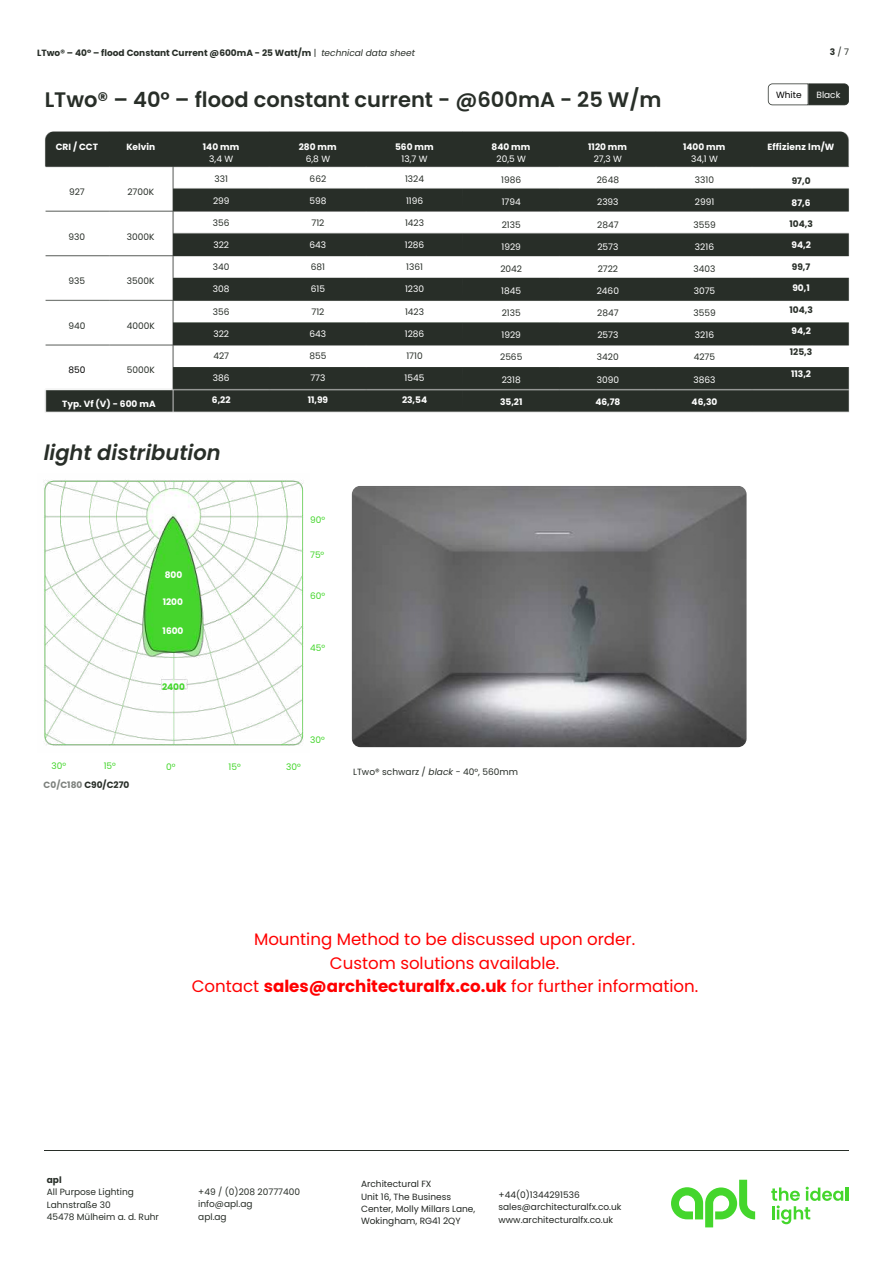
<style>
.page{position:relative;width:894px;height:1264px;background:#fff}
.page>*{position:absolute;margin:0;border:0;box-sizing:border-box;transform-origin:0 0}
.t1{font:600 21px "Poppins";color:#282e28}
.t2{font:italic 600 21px "Poppins";color:#282e28}
.t3{font:16.65px/23.1px "Poppins";color:#f00;text-align:center}
.t4{font:9px/12.6px "Poppins";color:#282e28}
.t5{font:9px "Poppins";color:#fff}
.t6{font:9px/12.3px "Poppins";color:#222622}
.t7{font:700 9px "Poppins";color:#fff}
.t8{font:700 9px/18.3px "Poppins";color:#282e28}
.t9{font:9px "Poppins";color:#44d62c}
.t10{font:700 9px "Poppins";letter-spacing:.02em;color:#fff}
.t11{font:9px "Poppins";color:#000}
.t12{font:700 9px "Poppins";color:#44d62c}
.s1{font-weight:400}
.s2{font-weight:400;font-style:italic}
.s3{font-weight:400;color:#44d62c}
.s4{color:#7e827e}
.s5{font-style:italic}
.s6{font-weight:700}
</style>
<div class="page">
<svg style="left:671px;top:1179px;width:84px;height:48px"></svg>
<hr style="left:45px;top:1150px;width:803px;height:1px;background:#282e28">
<svg style="left:771px;top:1186px;width:76px;height:38px"></svg>
<img style="left:352px;top:486px;width:393px;height:261px;border-radius:8px">
<img style="left:43px;top:479px;width:261px;height:267px">
<svg style="left:767px;top:83px;width:81px;height:22px"></svg>
<img style="left:45px;top:131px;width:805px;height:282px">
<p class="t8" style="left:37px;top:44px;width:379px">LTwo® – 40° – flood Constant Current @600mA - 25 Watt/m <span class="s1">|</span> <span class="s2">technical data sheet</span></p>
<h1 class="t1" style="left:45px;top:87px;width:618px">LTwo® – 40° – flood constant current - @600mA - 25 W/m</h1>
<p class="t7" style="left:56px;top:141px;width:44px">CRI / CCT</p>
<p class="t4" style="left:69px;top:186px;width:17px">927</p>
<p class="t4" style="left:69px;top:230px;width:18px">930</p>
<p class="t4" style="left:69px;top:275px;width:18px">935</p>
<p class="t4" style="left:68px;top:319px;width:18px">940</p>
<p class="t11" style="left:68px;top:365px;width:18px">850</p>
<p class="t7" style="left:126px;top:141px;width:30px">Kelvin</p>
<p class="t4" style="left:127px;top:186px;width:28px">2700K</p>
<p class="t4" style="left:127px;top:230px;width:29px">3000K</p>
<p class="t4" style="left:127px;top:275px;width:29px">3500K</p>
<p class="t4" style="left:127px;top:319px;width:30px">4000K</p>
<p class="t4" style="left:127px;top:364px;width:29px">5000K</p>
<p class="t7" style="left:62px;top:398px;width:95px">Typ. Vf (V) - 600 mA</p>
<p class="t7" style="left:203px;top:141px;width:38px">140 mm</p>
<p class="t5" style="left:209px;top:154px;width:25px">3,4 W</p>
<p class="t4" style="left:214px;top:172px;width:15px">331</p>
<p class="t5" style="left:213px;top:195px;width:18px">299</p>
<p class="t4" style="left:213px;top:216px;width:18px">356</p>
<p class="t5" style="left:213px;top:240px;width:17px">322</p>
<p class="t4" style="left:213px;top:261px;width:18px">340</p>
<p class="t5" style="left:213px;top:284px;width:18px">308</p>
<p class="t4" style="left:213px;top:305px;width:18px">356</p>
<p class="t5" style="left:213px;top:328px;width:17px">322</p>
<p class="t4" style="left:213px;top:349px;width:17px">427</p>
<p class="t5" style="left:213px;top:372px;width:18px">386</p>
<p class="t7" style="left:212px;top:394px;width:20px">6,22</p>
<h1 class="t2" style="left:44px;top:441px;width:178px">light distribution</h1>
<p class="t7" style="left:165px;top:569px;width:19px">800</p>
<p class="t7" style="left:163px;top:597px;width:22px">1200</p>
<p class="t7" style="left:163px;top:626px;width:22px">1600</p>
<p class="t9" style="left:52px;top:761px;width:16px">30°</p>
<p class="t8" style="left:44px;top:757px;width:87px;text-indent:60px"><span class="s3">15°<br></span><span class="s4">C0/C180</span> C90/C270</p>
<p class="t12" style="left:162px;top:682px;width:24px">2400</p>
<p class="t9" style="left:166px;top:761px;width:11px">0°</p>
<p class="t9" style="left:228px;top:761px;width:14px">15°</p>
<p class="t7" style="left:299px;top:141px;width:39px">280 mm</p>
<p class="t5" style="left:305px;top:154px;width:26px">6,8 W</p>
<p class="t4" style="left:309px;top:172px;width:18px">662</p>
<p class="t5" style="left:309px;top:195px;width:19px">598</p>
<p class="t4" style="left:311px;top:216px;width:14px">712</p>
<p class="t5" style="left:309px;top:240px;width:18px">643</p>
<p class="t4" style="left:311px;top:261px;width:16px">681</p>
<p class="t5" style="left:311px;top:284px;width:16px">615</p>
<p class="t4" style="left:311px;top:305px;width:14px">712</p>
<p class="t5" style="left:309px;top:328px;width:18px">643</p>
<p class="t4" style="left:309px;top:349px;width:18px">855</p>
<p class="t5" style="left:310px;top:372px;width:17px">773</p>
<p class="t7" style="left:307px;top:394px;width:22px">11,99</p>
<p class="t7" style="left:395px;top:141px;width:40px">560 mm</p>
<p class="t5" style="left:401px;top:154px;width:28px">13,7 W</p>
<p class="t4" style="left:405px;top:172px;width:21px">1324</p>
<p class="t5" style="left:406px;top:195px;width:19px">1196</p>
<p class="t4" style="left:405px;top:216px;width:21px">1423</p>
<p class="t5" style="left:405px;top:240px;width:21px">1286</p>
<p class="t4" style="left:406px;top:261px;width:18px">1361</p>
<p class="t5" style="left:405px;top:284px;width:21px">1230</p>
<p class="t4" style="left:405px;top:305px;width:21px">1423</p>
<p class="t5" style="left:405px;top:328px;width:21px">1286</p>
<p class="t4" style="left:406px;top:349px;width:18px">1710</p>
<p class="t5" style="left:404px;top:372px;width:21px">1545</p>
<p class="t7" style="left:402px;top:394px;width:27px">23,54</p>
<p class="t7" style="left:491px;top:141px;width:40px">840 mm</p>
<p class="t5" style="left:496px;top:154px;width:31px">20,5 W</p>
<p class="t4" style="left:501px;top:174px;width:21px">1986</p>
<p class="t5" style="left:501px;top:197px;width:21px">1794</p>
<p class="t4" style="left:501px;top:218px;width:21px">2135</p>
<p class="t5" style="left:501px;top:241px;width:21px">1929</p>
<p class="t4" style="left:500px;top:262px;width:23px">2042</p>
<p class="t5" style="left:501px;top:285px;width:21px">1845</p>
<p class="t4" style="left:501px;top:307px;width:21px">2135</p>
<p class="t5" style="left:501px;top:330px;width:21px">1929</p>
<p class="t4" style="left:500px;top:351px;width:24px">2565</p>
<p class="t5" style="left:501px;top:374px;width:21px">2318</p>
<p class="t7" style="left:500px;top:396px;width:24px">35,21</p>
<p class="t9" style="left:310px;top:515px;width:17px">90°</p>
<p class="t9" style="left:310px;top:549px;width:16px">75°</p>
<p class="t9" style="left:310px;top:590px;width:17px">60°</p>
<p class="t9" style="left:310px;top:643px;width:17px">45°</p>
<p class="t9" style="left:286px;top:761px;width:16px">30°</p>
<p class="t9" style="left:310px;top:734px;width:16px">30°</p>
<p class="t4" style="left:353px;top:765px;width:166px">LTwo® schwarz / <span class="s5">black</span> - 40°, 560mm</p>
<p class="t7" style="left:588px;top:141px;width:40px">1120 mm</p>
<p class="t5" style="left:593px;top:154px;width:30px">27,3 W</p>
<p class="t4" style="left:596px;top:174px;width:24px">2648</p>
<p class="t5" style="left:597px;top:197px;width:23px">2393</p>
<p class="t4" style="left:597px;top:218px;width:23px">2847</p>
<p class="t5" style="left:597px;top:241px;width:23px">2573</p>
<p class="t4" style="left:597px;top:262px;width:22px">2722</p>
<p class="t5" style="left:596px;top:285px;width:24px">2460</p>
<p class="t4" style="left:597px;top:307px;width:23px">2847</p>
<p class="t5" style="left:597px;top:330px;width:23px">2573</p>
<p class="t4" style="left:596px;top:351px;width:23px">3420</p>
<p class="t5" style="left:596px;top:374px;width:24px">3090</p>
<p class="t7" style="left:595px;top:396px;width:27px">46,78</p>
<p class="t7" style="left:683px;top:141px;width:44px">1400 mm</p>
<p class="t5" style="left:691px;top:154px;width:28px">34,1 W</p>
<p class="t4" style="left:694px;top:174px;width:21px">3310</p>
<p class="t5" style="left:694px;top:197px;width:21px">2991</p>
<p class="t4" style="left:693px;top:218px;width:24px">3559</p>
<p class="t5" style="left:694px;top:241px;width:21px">3216</p>
<p class="t4" style="left:693px;top:262px;width:23px">3403</p>
<p class="t5" style="left:693px;top:285px;width:23px">3075</p>
<p class="t4" style="left:693px;top:307px;width:24px">3559</p>
<p class="t5" style="left:694px;top:330px;width:21px">3216</p>
<p class="t4" style="left:693px;top:351px;width:23px">4275</p>
<p class="t5" style="left:693px;top:374px;width:23px">3863</p>
<p class="t7" style="left:691px;top:396px;width:27px">46,30</p>
<p class="t11" style="left:775px;top:90px;width:27px">White</p>
<p class="t4" style="left:829px;top:46px;width:21px"><span class="s6">3</span> / 7</p>
<p class="t5" style="left:816px;top:90px;width:25px">Black</p>
<p class="t10" style="left:767px;top:141px;width:68px">Effizienz lm/W</p>
<p class="t8" style="left:791px;top:172px;width:20px">97,0</p>
<p class="t7" style="left:791px;top:197px;width:20px">87,6</p>
<p class="t8" style="left:789px;top:215px;width:25px">104,3</p>
<p class="t7" style="left:791px;top:240px;width:21px">94,2</p>
<p class="t8" style="left:791px;top:257px;width:20px">99,7</p>
<p class="t7" style="left:792px;top:283px;width:19px">90,1</p>
<p class="t8" style="left:789px;top:300px;width:25px">104,3</p>
<p class="t7" style="left:791px;top:325px;width:21px">94,2</p>
<p class="t8" style="left:789px;top:343px;width:24px">125,3</p>
<p class="t7" style="left:791px;top:368px;width:21px">113,2</p>
<h2 class="t3" style="left:192px;top:928px;width:508px">Mounting Method to be discussed upon order.<br>Custom solutions available.<br>Contact <span class="s6">sales@architecturalfx.co.uk</span> for further information.</h2>
<p class="t8" style="left:47px;top:1170px;width:16px">apl</p>
<p class="t4" style="left:47px;top:1185px;width:114px">All Purpose Lighting<br>Lahnstraße 30<br>45478 Mülheim a. d. Ruhr</p>
<p class="t4" style="left:198px;top:1185px;width:103px">+49 / (0)208 20777400 info@apl.ag<br>apl.ag</p>
<p class="t6" style="left:361px;top:1178px;width:116px">Architectural FX<br>Unit 16, The Business<br>Center, Molly Millars Lane,<br>Wokingham, RG41 2QY</p>
<p class="t6" style="left:498px;top:1188px;width:124px">+44(0)1344291536 sales@architecturalfx.co.uk www.architecturalfx.co.uk</p>
</div>
